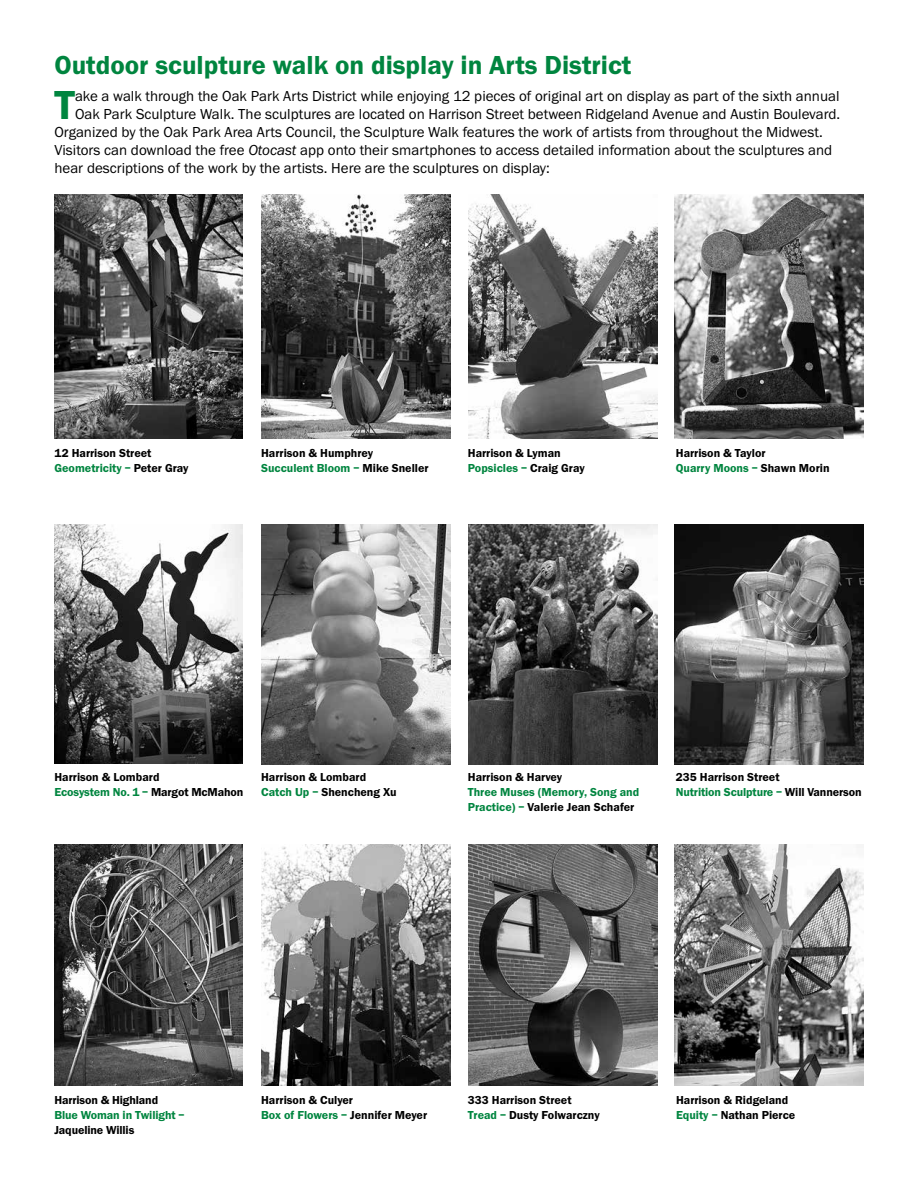
<style>
.page{position:relative;width:918px;height:1188px;background:#fff}
.page>*{position:absolute;margin:0;border:0;box-sizing:border-box;transform-origin:0 0}
.t1{font:600 42px "Franklin Gothic EF";color:#00853f}
.t2{font:600 27px "Franklin Gothic EF";color:#00853f}
.t3{font:15px "Franklin Gothic EF";color:#000}
.t4{font:600 12px/15px "Franklin Gothic EF";color:#000}
.t5{font:600 12px/15px "Franklin Gothic EF";color:#00853f}
.s1{font-style:italic}
.s2{color:#00853f}
.s3{color:#000}
</style>
<div class="page">
<img style="left:54px;top:194px;width:189px;height:244px">
<img style="left:261px;top:194px;width:189px;height:244px">
<img style="left:469px;top:194px;width:189px;height:244px">
<img style="left:675px;top:194px;width:189px;height:244px">
<img style="left:54px;top:525px;width:189px;height:239px">
<img style="left:261px;top:525px;width:189px;height:240px">
<img style="left:469px;top:525px;width:189px;height:240px">
<img style="left:675px;top:525px;width:189px;height:240px">
<img style="left:54px;top:844px;width:189px;height:242px">
<img style="left:261px;top:844px;width:189px;height:241px">
<img style="left:469px;top:844px;width:189px;height:241px">
<img style="left:675px;top:844px;width:189px;height:241px">
<h2 class="t2" style="left:54px;top:50px;width:578px">Outdoor sculpture walk on display in Arts District</h2>
<h1 class="t1" style="left:54px;top:81px;width:22px">T</h1>
<p class="t3" style="left:75px;top:88px;width:766px">ake a walk through the Oak Park Arts District while enjoying 12 pieces of original art on display as part of the sixth annual</p>
<p class="t3" style="left:75px;top:106px;width:767px">Oak Park Sculpture Walk. The sculptures are located on Harrison Street between Ridgeland Avenue and Austin Boulevard.</p>
<p class="t3" style="left:54px;top:124px;width:770px">Organized by the Oak Park Area Arts Council, the Sculpture Walk features the work of artists from throughout the Midwest.</p>
<p class="t3" style="left:54px;top:142px;width:779px">Visitors can download the free <span class="s1">Otocast</span> app onto their smartphones to access detailed information about the sculptures and</p>
<p class="t3" style="left:54px;top:160px;width:497px">hear descriptions of the work by the artists. Here are the sculptures on display:</p>
<p class="t4" style="left:54px;top:446px;width:136px">12 Harrison Street<br><span class="s2">Geometricity –</span> Peter Gray</p>
<p class="t4" style="left:468px;top:446px;width:118px">Harrison &amp; Lyman<br><span class="s2">Popsicles –</span> Craig Gray</p>
<p class="t4" style="left:676px;top:446px;width:155px">Harrison &amp; Taylor<br><span class="s2">Quarry Moons –</span> Shawn Morin</p>
<p class="t4" style="left:261px;top:446px;width:169px">Harrison &amp; Humphrey<br><span class="s2">Succulent Bloom –</span> Mike Sneller</p>
<p class="t4" style="left:54px;top:770px;width:191px">Harrison &amp; Lombard<br><span class="s2">Ecosystem No. 1 –</span> Margot McMahon</p>
<p class="t4" style="left:261px;top:770px;width:137px">Harrison &amp; Lombard<br><span class="s2">Catch Up –</span> Shencheng Xu</p>
<p class="t4" style="left:468px;top:770px;width:96px">Harrison &amp; Harvey</p>
<p class="t5" style="left:468px;top:785px;width:173px">Three Muses (Memory, Song and<br>Practice) – <span class="s3">Valerie Jean Schafer</span></p>
<p class="t4" style="left:676px;top:770px;width:187px">235 Harrison Street<br><span class="s2">Nutrition Sculpture –</span> Will Vannerson</p>
<p class="t4" style="left:54px;top:1092px;width:105px">Harrison &amp; Highland</p>
<p class="t5" style="left:54px;top:1107px;width:131px">Blue Woman in Twilight –</p>
<p class="t4" style="left:54px;top:1122px;width:81px">Jaqueline Willis</p>
<p class="t4" style="left:261px;top:1092px;width:168px">Harrison &amp; Culyer<br><span class="s2">Box of Flowers –</span> Jennifer Meyer</p>
<p class="t4" style="left:468px;top:1092px;width:133px">333 Harrison Street<br><span class="s2">Tread –</span> Dusty Folwarczny</p>
<p class="t4" style="left:676px;top:1092px;width:121px">Harrison &amp; Ridgeland<br><span class="s2">Equity –</span> Nathan Pierce</p>
</div>
